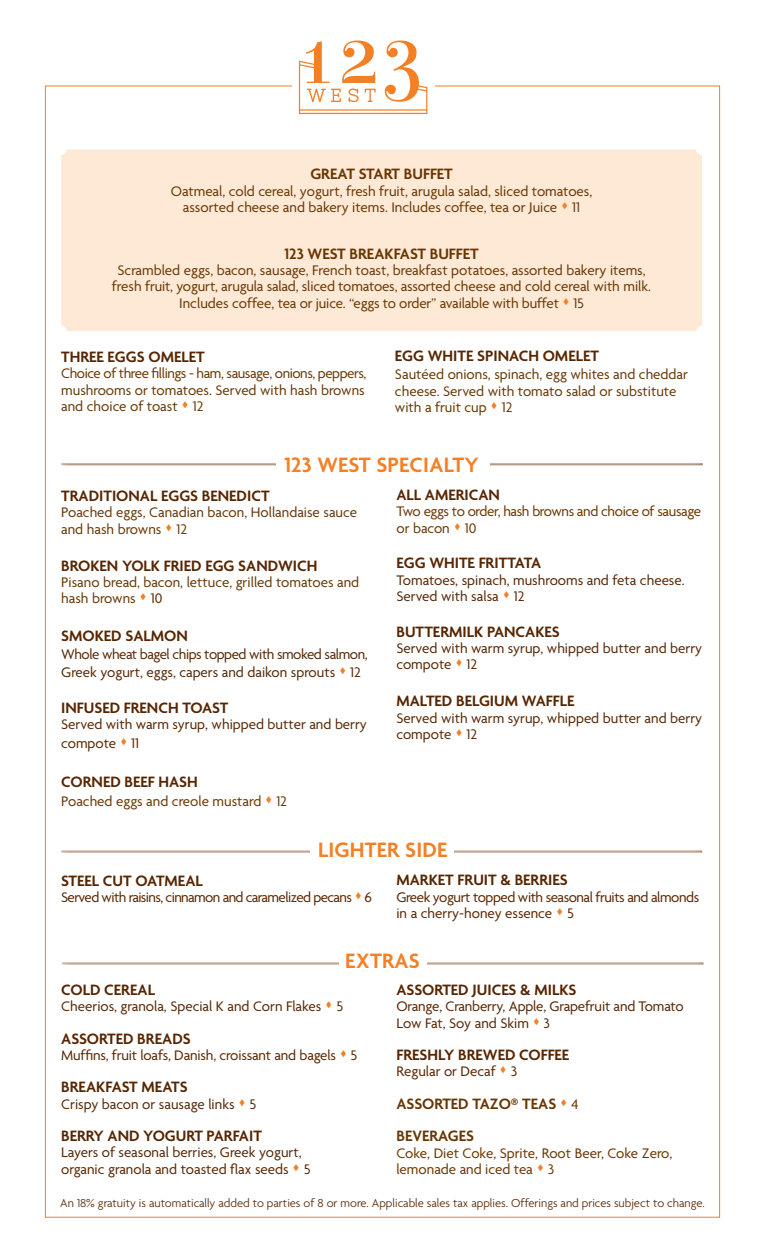
<style>
.page{position:relative;width:765px;height:1260px;background:#fff}
.page>*{position:absolute;margin:0;border:0;box-sizing:border-box;transform-origin:0 0}
.t1{font:600 22.5px "Agenda";letter-spacing:.01em;color:#f48026}
.t2{font:600 16.25px "Agenda";color:#572500}
.t3{font:600 16.25px/32.5px "Agenda";color:#673602}
.t4{font:15px/16.2px "Agenda";color:#673602}
.t5{font:15px/16.2px "Agenda";color:#572500}
.t6{font:15px/16.2px "Agenda";letter-spacing:-.03em;color:#572500}
.t7{font:15px/16.2px "Agenda";letter-spacing:-.025em;color:#673602}
.t8{font:15px "Agenda";letter-spacing:-.04em;color:#572500}
.t9{font:300 12.5px "Agenda";color:#572500}
.s1{color:#f48026}
.s2{color:#572500}
.s3{font-weight:400;font-size:15px}
</style>
<div class="page">
<svg style="left:299px;top:41px;width:128px;height:73px"></svg>
<div style="left:60px;top:961px;width:644px;height:5px;background:#231f20;opacity:.75"></div>
<div style="left:59px;top:849px;width:644px;height:5px;background:#231f20;opacity:.75"></div>
<div style="left:59px;top:462px;width:645px;height:5px;background:#231f20;opacity:.75"></div>
<div style="left:276px;top:452px;width:214px;height:32px;background:#fff"></div>
<div style="left:61px;top:149px;width:641px;height:182px;background:#fee9d6;border-radius:6px"></div>
<div style="left:310px;top:841px;width:144px;height:28px;background:#fff"></div>
<div style="left:339px;top:949px;width:88px;height:28px;background:#fff"></div>
<p class="t3" style="left:310px;top:158px;width:11px">GREA</p>
<p class="t3" style="left:347px;top:158px;width:108px">T START BUFFET</p>
<p class="t4" style="left:171px;top:182px;width:423px;text-align:center">Oatmeal, cold cereal, yogurt, fresh fruit, arugula salad, sliced tomatoes, assorted cheese and bakery items. Includes coffee, tea or Juice <span class="s1">▲</span> 11</p>
<p class="t3" style="left:284px;top:237px;width:84px">123 WEST BREAK</p>
<p class="t3" style="left:394px;top:237px;width:87px">FAST BUFFET</p>
<p class="t4" style="left:112px;top:262px;width:541px;text-align:center">Scrambled eggs, bacon, sausage, French toast, breakfast potatoes, assorted bakery items, fresh fruit, yogurt, arugula salad, sliced tomatoes, assorted cheese and cold cereal with milk.<br>Includes coffee, tea or juice. “eggs to order” available with buffet <span class="s1">▲</span> 15</p>
<p class="t2" style="left:61px;top:347px;width:145px">THREE EGGS OMELET</p>
<p class="t4" style="left:61px;top:365px;width:307px;text-align:justify">Choice of three fillings - ham, sausage, onions, peppers, mushrooms or tomatoes. Served with hash browns and choice of toast <span class="s1">▲</span> 12</p>
<p class="t2" style="left:395px;top:346px;width:205px">EGG WHITE SPINACH OMELET</p>
<p class="t4" style="left:395px;top:366px;width:295px">Sautéed onions, spinach, egg whites and cheddar cheese. Served with tomato salad or substitute with a fruit cup <span class="s1">▲</span> 12</p>
<h1 class="t1" style="left:284px;top:451px;width:196px">123 WEST SPECIALTY</h1>
<p class="t2" style="left:396px;top:485px;width:105px">ALL AMERICAN</p>
<p class="t7" style="left:396px;top:503px;width:306px">Two eggs to order, hash browns and choice of sausage or bacon <span class="s1">▲</span> 10</p>
<p class="t2" style="left:396px;top:553px;width:146px">EGG WHITE FRITTATA</p>
<p class="t5" style="left:396px;top:571px;width:290px">Tomatoes, spinach, mushrooms and feta cheese.<br>Served with salsa <span class="s1">▲</span> 12</p>
<p class="t2" style="left:396px;top:621px;width:165px">BUTTERMILK PANCAKES</p>
<p class="t5" style="left:396px;top:640px;width:307px">Served with warm syrup, whipped butter and berry compote <span class="s1">▲</span> 12</p>
<p class="t2" style="left:396px;top:691px;width:179px">MALTED BELGIUM WAFFLE</p>
<p class="t5" style="left:396px;top:709px;width:307px">Served with warm syrup, whipped butter and berry compote <span class="s1">▲</span> 12</p>
<p class="t2" style="left:61px;top:486px;width:210px">TRADITIONAL EGGS BENEDICT</p>
<p class="t4" style="left:61px;top:504px;width:297px">Poached eggs, Canadian bacon, Hollandaise sauce and hash browns <span class="s1">▲</span> 12</p>
<p class="t2" style="left:61px;top:556px;width:258px">BROKEN YOLK FRIED EGG SANDWICH</p>
<p class="t4" style="left:61px;top:574px;width:300px">Pisano bread, bacon, lettuce, grilled tomatoes and hash browns <span class="s1">▲</span> <span class="s2">10</span></p>
<p class="t2" style="left:61px;top:625px;width:128px">SMOKED SALMON</p>
<p class="t6" style="left:61px;top:644px;width:308px;line-height:18.8px">Whole wheat bagel chips topped with smoked salmon,<br>Greek yogurt, eggs, capers and daikon sprouts <span class="s1">▲</span> 12</p>
<p class="t2" style="left:61px;top:698px;width:168px">INFUSED FRENCH TOAST</p>
<p class="t5" style="left:61px;top:715px;width:307px;line-height:18.8px">Served with warm syrup, whipped butter and berry compote <span class="s1">▲</span> 11</p>
<p class="t2" style="left:61px;top:772px;width:138px">CORNED BEEF HASH</p>
<p class="t4" style="left:61px;top:793px;width:227px">Poached eggs and creole mustard <span class="s1">▲</span> 12</p>
<h1 class="t1" style="left:318px;top:836px;width:131px">LIGHTER SIDE</h1>
<p class="t2" style="left:61px;top:871px;width:143px">STEEL CUT OATMEAL</p>
<p class="t8" style="left:61px;top:888px;width:312px">Served with raisins, cinnamon and caramelized pecans <span class="s1">▲</span> 6</p>
<p class="t2" style="left:396px;top:870px;width:173px">MARKET FRUIT &amp; BERRIES</p>
<p class="t6" style="left:396px;top:888px;width:304px">Greek yogurt topped with seasonal fruits and almonds in a cherry-honey essence <span class="s1">▲</span> 5</p>
<h1 class="t1" style="left:345px;top:948px;width:76px">EXTRAS</h1>
<p class="t2" style="left:61px;top:980px;width:95px">CO LD CEREAL</p>
<p class="t5" style="left:61px;top:998px;width:284px">Cheerios, granola, Special K and Corn Flakes <span class="s1">▲</span> 5</p>
<p class="t2" style="left:61px;top:1028px;width:131px">ASSORTED BREADS</p>
<p class="t5" style="left:61px;top:1047px;width:298px">Muffins, fruit loafs, Danish, croissant and bagels <span class="s1">▲</span> 5</p>
<p class="t2" style="left:61px;top:1077px;width:128px">BREAKFAST MEATS</p>
<p class="t5" style="left:61px;top:1095px;width:197px">Crispy bacon or sausage links <span class="s1">▲</span> 5</p>
<p class="t2" style="left:61px;top:1126px;width:202px">BERRY AND YOGURT PARFAIT</p>
<p class="t5" style="left:61px;top:1144px;width:251px">Layers of seasonal berries, Greek yogurt, organic granola and toasted flax seeds <span class="s1">▲</span> 5</p>
<p class="t2" style="left:396px;top:980px;width:182px">ASSORTED JUICES &amp; MILKS</p>
<p class="t5" style="left:396px;top:998px;width:289px">Orange, Cranberry, Apple, Grapefruit and Tomato<br>Low Fat, Soy and Skim <span class="s1">▲</span> 3</p>
<p class="t2" style="left:396px;top:1045px;width:133px">FRESHLY BREWED COFF</p>
<p class="t2" style="left:555px;top:1045px;width:16px">EE</p>
<p class="t5" style="left:396px;top:1063px;width:122px">Regular or Decaf <span class="s1">▲</span> 3</p>
<p class="t3" style="left:396px;top:1087px;width:184px">ASSORTED TAZO® TEAS <span class="s1">▲</span> <span class="s3">4<br></span>BEVERAGES</p>
<p class="t4" style="left:396px;top:1144px;width:277px">Coke, Diet Coke, Sprite, Root Beer, Coke Zero, lemonade and iced tea <span class="s1">▲</span> 3</p>
<p class="t9" style="left:60px;top:1196px;width:646px">An 18% gratuity is automatically added to parties of 8 or more. Applicable sales tax applies. Offerings and prices subject to change.</p>
</div>
